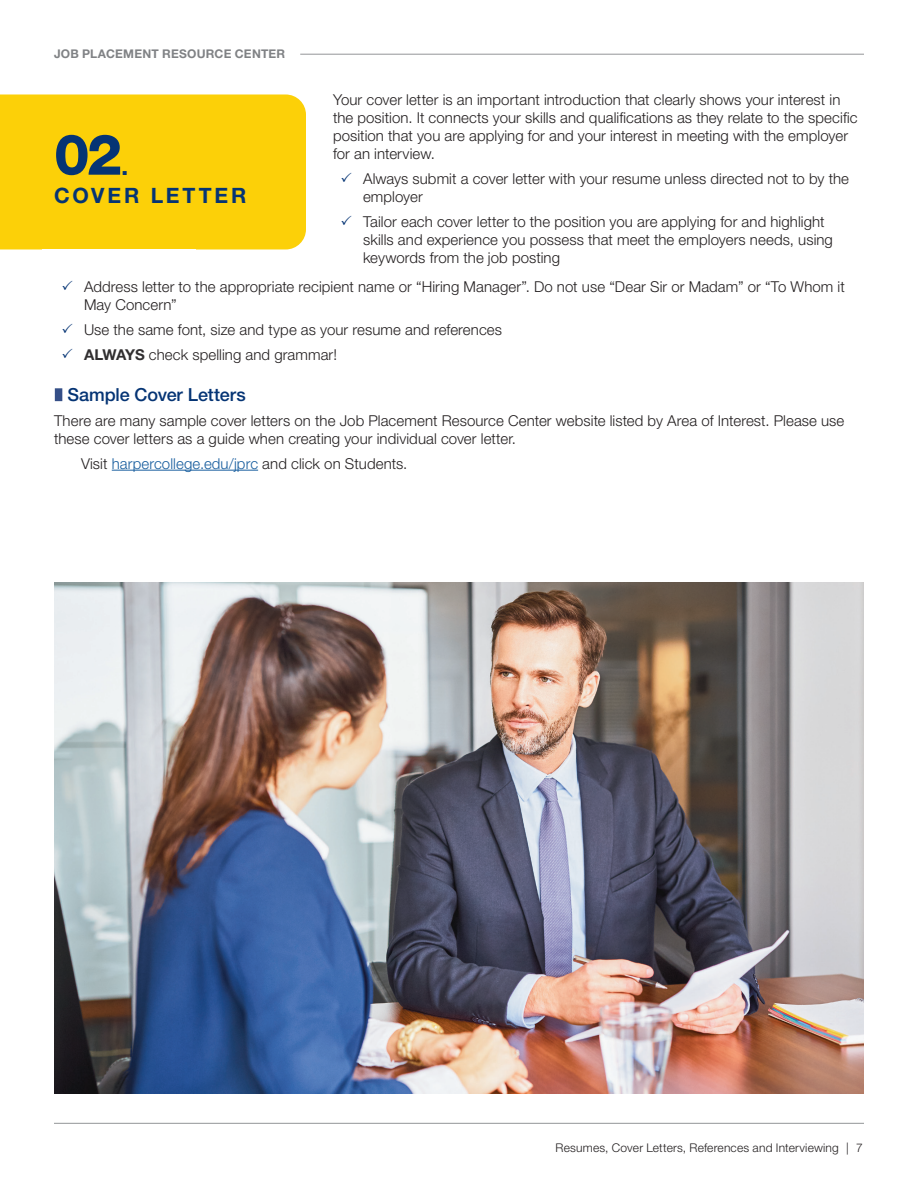
<style>
.page{position:relative;width:918px;height:1188px;background:#fff}
.page>*{position:absolute;margin:0;border:0;box-sizing:border-box;transform-origin:0 0}
.t1{font:800 56.55px "Helvetica Neue LT Std";color:#053474}
.t2{font:700 21.15px/28.2px "Helvetica Neue LT Std";letter-spacing:.135em;color:#053474}
.subhead{font:500 18px "Helvetica Neue LT Std";letter-spacing:-.005em;color:#053474}
.t3{font:300 15px/18px "Helvetica Neue LT Std";letter-spacing:.005em;color:#231f20}
.t4{font:300 12px "Helvetica Neue LT Std";letter-spacing:.015em;color:#231f20}
.t5{font:700 12px "Helvetica Neue LT Std";letter-spacing:.015em;color:#808285}
.s1{color:#053474}
.s2{font-weight:700;color:#312f30}
.s3{color:#175d9e}
.s4{font-weight:800}
</style>
<div class="page">
<div style="left:0;top:94px;width:306px;height:155px;background:#fcd008"></div>
<hr style="left:54px;top:1123px;width:810px;height:1px;background:#939598">
<hr style="left:300px;top:54px;width:564px;height:1px;background:#939598">
<div style="left:55px;top:388px;width:7px;height:13px;background:#354f87"></div>
<hr style="left:112px;top:470px;width:146px;height:1px;background:#175d9e">
<img style="left:54px;top:582px;width:810px;height:512px">
<p class="t5" style="left:54px;top:47px;width:233px">JOB PLACEMENT RESOURCE CENTER</p>
<p class="t3" style="left:333px;top:91px;width:526px">Your cover letter is an important introduction that clearly shows your interest in the position. It connects your skills and qualifications as they relate to the specific position that you are applying for and your interest in meeting with the employer for an interview.</p>
<p class="t3" style="left:363px;top:169px;width:488px;text-indent:-22px"><span class="s1">✓</span> Always submit a cover letter with your resume unless directed not to by the employer</p>
<p class="t3" style="left:363px;top:212px;width:471px;text-indent:-22px"><span class="s1">✓</span> Tailor each cover letter to the position you are applying for and highlight skills and experience you possess that meet the employers needs, using keywords from the job posting</p>
<p class="t3" style="left:84px;top:278px;width:762px;text-indent:-22px"><span class="s1">✓</span> Address letter to the appropriate recipient name or “Hiring Manager”. Do not use “Dear Sir or Madam” or “To Whom it<br>May Concern”</p>
<p class="t3" style="left:62px;top:321px;width:442px"><span class="s1">✓</span> Use the same font, size and type as your resume and references</p>
<p class="t3" style="left:62px;top:345px;width:277px"><span class="s1">✓</span> <span class="s2">ALWAYS</span> check spelling and grammar!</p>
<p class="subhead" style="left:68px;top:384px;width:180px">Sample Cover Letters</p>
<p class="t3" style="left:54px;top:411px;width:792px">There are many sample cover letters on the Job Placement Resource Center website listed by Area of Interest. Please use these cover letters as a guide when creating your individual cover letter.</p>
<p class="t3" style="left:81px;top:454px;width:328px">Visit <span class="s3">harpercollege.edu/jprc</span> and click on Students.</p>
<p class="t1" style="left:54px;top:121px;width:70px">02</p>
<p class="t2" style="left:54px;top:153px;width:194px;text-indent:67px"><span class="s4">.<br></span>COVER LETTER</p>
<p class="t4" style="left:556px;top:1140px;width:309px">Resumes, Cover Letters, References and Interviewing | 7</p>
</div>
